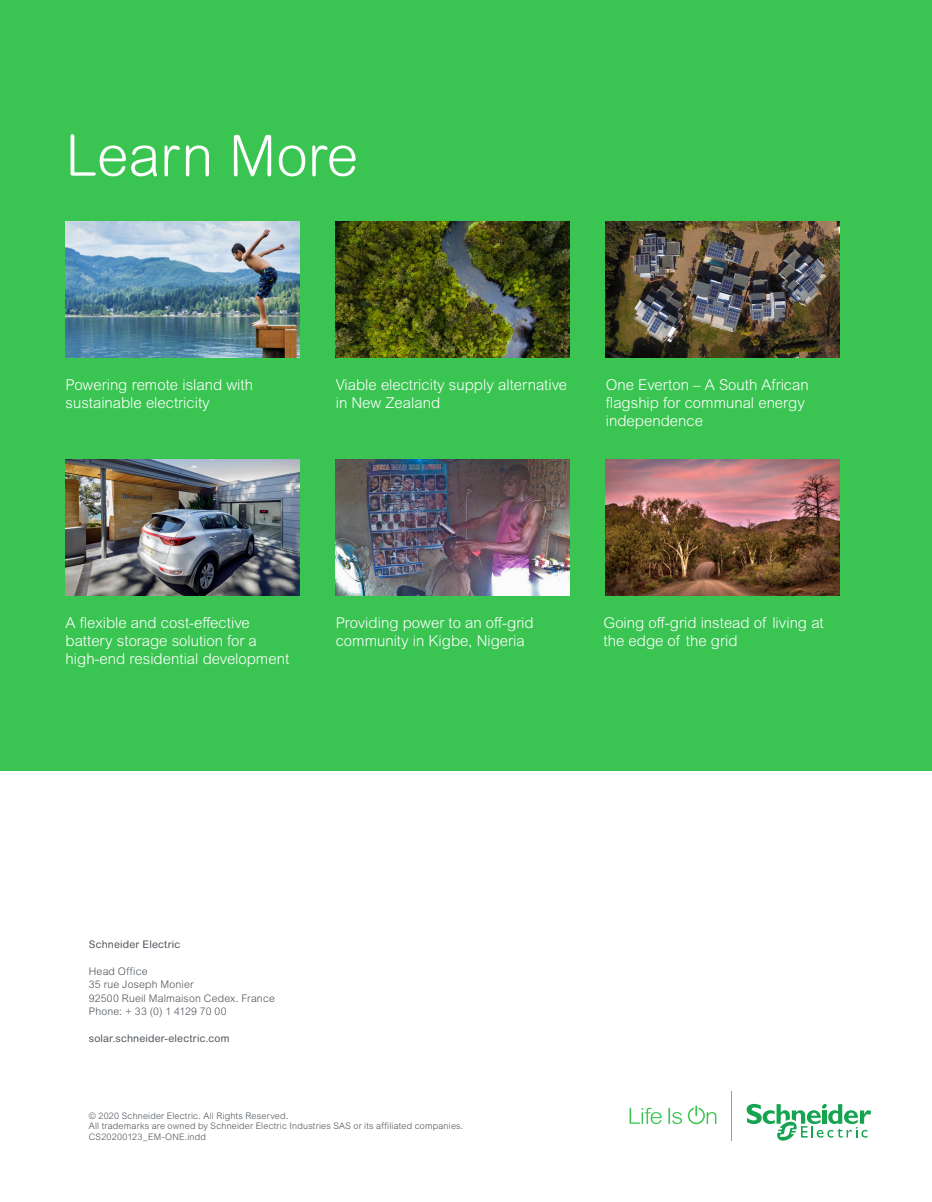
<style>
.page{position:relative;width:932px;height:1202px;background:#fff}
.page>*{position:absolute;margin:0;border:0;box-sizing:border-box;transform-origin:0 0}
.Subhead_Style_1{font:300 57px "Arial Rounded MT Pro";color:#fff}
.Body_Copy{font:300 15px/18px "Arial Rounded MT Pro";color:#fff}
.Address__Phone___Fax{font:300 10.5px "Arial MT Std";letter-spacing:.015em;color:#4d545a}
.www_schneider-electr{font:10.5px "Arial Rounded MT Pro";letter-spacing:.015em;color:#4d545a}
.Schneider_Electric{font:10.5px "Arial Rounded MT Pro";letter-spacing:.015em;color:#4d545a}
.Disclosure__Part___D{font:300 9px/10.5px "Arial MT Std";letter-spacing:.02em;color:#4d545a}
</style>
<div class="page">
<div style="left:0;top:0;width:932px;height:771px;background:#3ac552"></div>
<img style="left:606px;top:221px;width:233px;height:137px">
<img style="left:66px;top:459px;width:233px;height:136px">
<img style="left:336px;top:459px;width:233px;height:136px">
<img style="left:66px;top:221px;width:233px;height:137px">
<svg style="left:629px;top:1107px;width:32px;height:17px"></svg>
<svg style="left:668px;top:1105px;width:48px;height:19px"></svg>
<svg style="left:746px;top:1103px;width:125px;height:38px"></svg>
<hr style="left:731px;top:1091px;width:1px;height:50px;background:#959ea4">
<img style="left:606px;top:459px;width:233px;height:136px">
<img style="left:336px;top:221px;width:233px;height:137px">
<p class="Subhead_Style_1" style="left:66px;top:123px;width:294px">Learn More</p>
<p class="Body_Copy" style="left:66px;top:376px;width:189px">Powering remote island with sustainable electricity</p>
<p class="Body_Copy" style="left:336px;top:376px;width:233px">Viable electricity supply alternative in New Zealand</p>
<p class="Body_Copy" style="left:606px;top:376px;width:204px">One Everton – A South African flagship for communal energy independence</p>
<p class="Body_Copy" style="left:66px;top:614px;width:225px">A flexible and cost-effective battery storage solution for a high-end residential development</p>
<p class="Body_Copy" style="left:336px;top:614px;width:200px">Providing power to an off-grid community in Kigbe, Nigeria</p>
<p class="Body_Copy" style="left:603px;top:614px;width:221px">Going off-grid instead of living at the edge of the grid</p>
<p class="Schneider_Electric" style="left:89px;top:937px;width:93px">Schneider Electric</p>
<p class="Address__Phone___Fax" style="left:89px;top:965px;width:60px">Head Office</p>
<p class="Address__Phone___Fax" style="left:89px;top:978px;width:106px">35 rue Joseph Monier</p>
<p class="Address__Phone___Fax" style="left:89px;top:992px;width:188px">92500 Rueil Malmaison Cedex. France</p>
<p class="Address__Phone___Fax" style="left:89px;top:1005px;width:139px">Phone: + 33 (0) 1 4129 70 00</p>
<p class="www_schneider-electr" style="left:89px;top:1032px;width:142px">solar.schneider-electric.com</p>
<p class="Disclosure__Part___D" style="left:89px;top:1110px;width:376px">© 2020 Schneider Electric. All Rights Reserved.<br>All trademarks are owned by Schneider Electric Industries SAS or its affiliated companies.<br>CS20200123_EM-ONE.indd</p>
</div>
